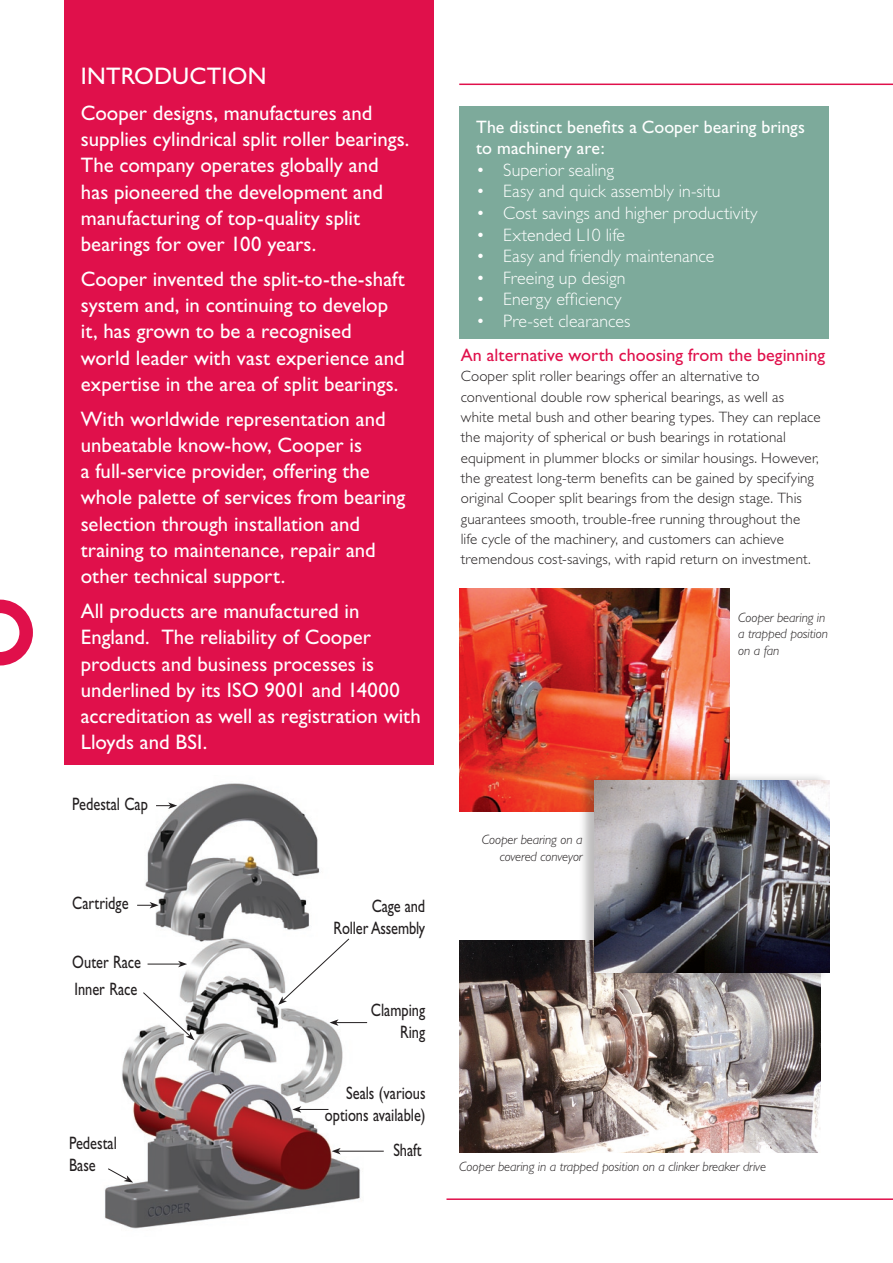
<style>
.page{position:relative;width:893px;height:1263px;background:#fff}
.page>*{position:absolute;margin:0;border:0;box-sizing:border-box;transform-origin:0 0}
.t1{font:24px "Gill Sans";letter-spacing:.01em;color:#fff}
.t2{font:21px/26.2px "Gill Sans";color:#fff}
.t3{font:300 18px "Gill Sans";letter-spacing:.005em;color:#fff}
.t4{font:18px/21.6px "Gill Sans";color:#231f20;text-align:right;scale:.8 1}
.t5{font:18px/21.6px "Gill Sans";letter-spacing:.005em;color:#fff}
.t6{font:18px "Gill Sans";color:#e0104b}
.t7{font:300 15px/20.4px "Gill Sans";letter-spacing:.01em;color:#231f20}
.t8{font:italic 300 13.5px/16.5px "Gill Sans";letter-spacing:-.01em;color:#231f20}
</style>
<div class="page">
<svg style="left:0;top:600px;width:33px;height:65px"></svg>
<hr style="left:446px;top:1198px;width:447px;height:2px;background:#e0104b">
<hr style="left:459px;top:84px;width:434px;height:1px;background:#e0104b">
<div style="left:64px;top:0;width:370px;height:764px;background:#e0104b"></div>
<img style="left:104px;top:783px;width:262px;height:446px">
<svg style="left:156px;top:802px;width:21px;height:7px"></svg>
<svg style="left:137px;top:902px;width:22px;height:6px"></svg>
<svg style="left:278px;top:938px;width:71px;height:67px"></svg>
<svg style="left:143px;top:992px;width:52px;height:48px"></svg>
<svg style="left:108px;top:1168px;width:25px;height:14px"></svg>
<hr style="left:338px;top:1151px;width:46px;height:1px;background:#231f20">
<svg style="left:332px;top:1148px;width:9px;height:6px"></svg>
<hr style="left:148px;top:964px;width:33px;height:1px;background:#231f20">
<svg style="left:178px;top:961px;width:9px;height:6px"></svg>
<hr style="left:336px;top:1022px;width:31px;height:1px;background:#231f20">
<svg style="left:330px;top:1019px;width:9px;height:7px"></svg>
<svg style="left:292px;top:1106px;width:36px;height:7px"></svg>
<img style="left:459px;top:589px;width:271px;height:222px">
<img style="left:459px;top:941px;width:362px;height:211px">
<div style="left:578px;top:772px;width:257px;height:215px;background:#231f20;opacity:.3"></div>
<img style="left:595px;top:780px;width:234px;height:193px">
<div style="left:459px;top:106px;width:370px;height:233px;background:#7daa9b"></div>
<p class="t1" style="left:81px;top:62px;width:187px">Introduction</p>
<p class="t2" style="left:81px;top:100px;width:330px">Cooper designs, manufactures and supplies cylindrical split roller bearings.<br>The company operates globally and has pioneered the development and manufacturing of top-quality split bearings for over 100 years.</p>
<p class="t2" style="left:81px;top:266px;width:326px">Cooper invented the split-to-the-shaft system and, in continuing to develop it, has grown to be a recognised world leader with vast experience and expertise in the area of split bearings.</p>
<p class="t2" style="left:81px;top:406px;width:326px">With worldwide representation and unbeatable know-how, Cooper is<br>a full-service provider, offering the whole palette of services from bearing selection through installation and training to maintenance, repair and other technical support.</p>
<p class="t2" style="left:81px;top:598px;width:342px">All products are manufactured in England. The reliability of Cooper products and business processes is underlined by its I SO 9001 and 14000 accreditation as well as registration with Lloyds and BSI .</p>
<p class="t4" style="left:72px;top:793px;width:96px">Pedestal Cap</p>
<p class="t4" style="left:72px;top:892px;width:72px">Cartridge</p>
<p class="t4" style="left:334px;top:896px;width:116px">Cage and<br>Roller Assembly</p>
<p class="t4" style="left:72px;top:951px;width:88px">Outer Race</p>
<p class="t4" style="left:74px;top:978px;width:80px">Inner Race</p>
<p class="t4" style="left:69px;top:1133px;width:61px;text-align:left">Pedestal<br>Base</p>
<p class="t4" style="left:371px;top:999px;width:69px">Clamping<br>Ring</p>
<p class="t4" style="left:325px;top:1082px;width:127px">Seals (various options available)</p>
<p class="t4" style="left:393px;top:1139px;width:37px">Shaft</p>
<p class="t5" style="left:476px;top:116px;width:330px">The distinct benefits a Cooper bearing brings to machinery are:</p>
<p class="t3" style="left:476px;top:160px;width:139px">• Superior sealing</p>
<p class="t3" style="left:476px;top:181px;width:246px">• Easy and quick assembly in-situ</p>
<p class="t3" style="left:476px;top:203px;width:283px">• Cost savings and higher productivity</p>
<p class="t3" style="left:476px;top:224px;width:150px">• Extended L10 life</p>
<p class="t3" style="left:476px;top:246px;width:240px">• Easy and friendly maintenance</p>
<p class="t3" style="left:476px;top:268px;width:151px">• Freeing up design</p>
<p class="t3" style="left:476px;top:289px;width:147px">• Energy efficiency</p>
<p class="t3" style="left:476px;top:311px;width:156px">• Pre-set clearances</p>
<p class="t6" style="left:461px;top:345px;width:366px">An alternative worth choosing from the beginning</p>
<p class="t7" style="left:461px;top:366px;width:361px">Cooper split roller bearings offer an alternative to conventional double row spherical bearings, as well as white metal bush and other bearing types. They can replace the majority of spherical or bush bearings in rotational equipment in plummer blocks or similar housings. However, the greatest long-term benefits can be gained by specifying original Cooper split bearings from the design stage. This guarantees smooth, trouble-free running throughout the<br>life cycle of the machinery, and customers can achieve tremendous cost-savings, with rapid return on investment.</p>
<p class="t8" style="left:482px;top:831px;width:102px;text-align:right">Cooper bearing on a covered conveyor</p>
<p class="t8" style="left:738px;top:609px;width:91px">Cooper bearing in a trapped position on a fan</p>
<p class="t8" style="left:459px;top:1159px;width:308px">Cooper bearing in a trapped position on a clinker breaker drive</p>
</div>
